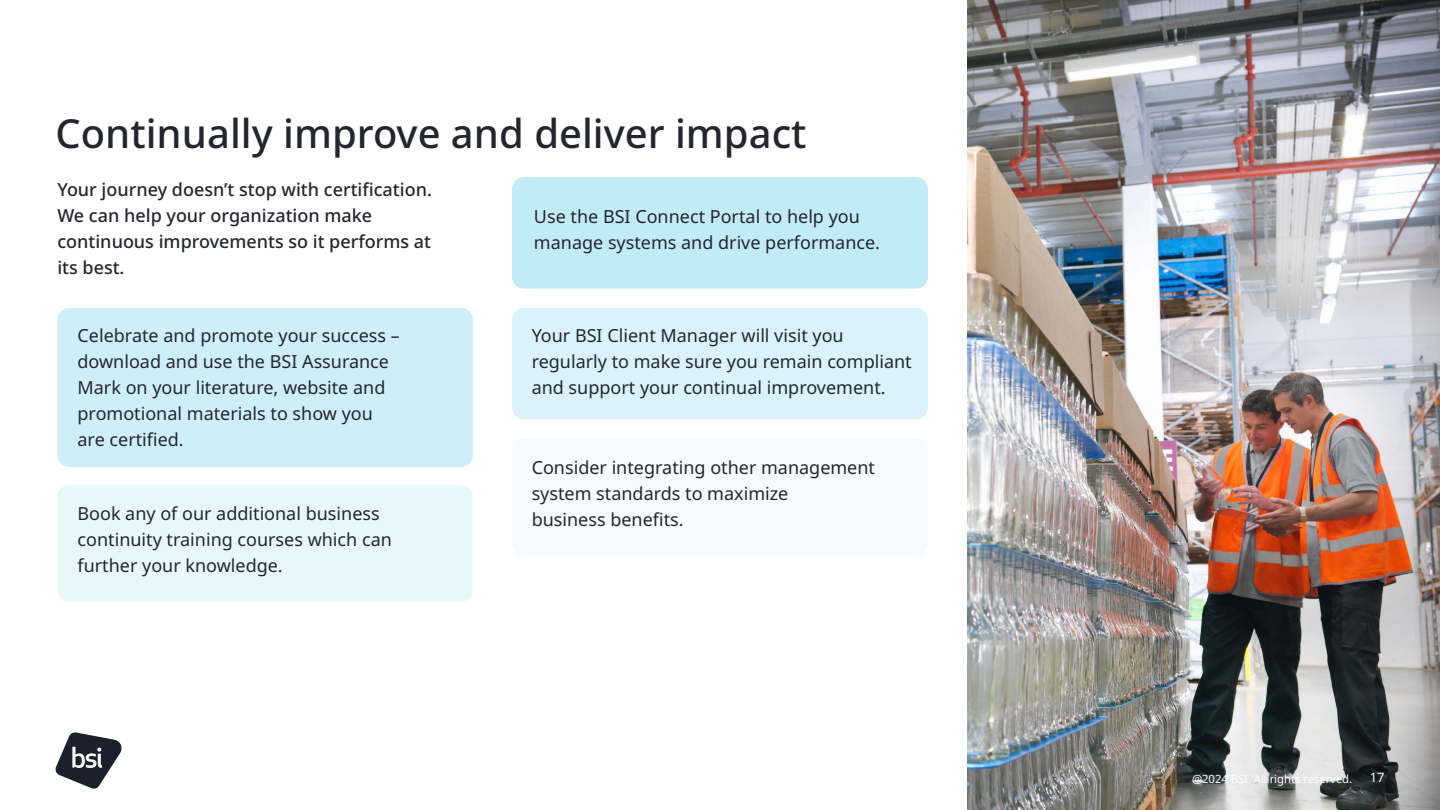
<style>
.page{position:relative;width:1440px;height:810px;background:#fff}
.page>*{position:absolute;margin:0;border:0;box-sizing:border-box;transform-origin:0 0}
.t1{font:500 40px "Noto Sans";color:#24262e}
.t2{font:18px/26px "Noto Sans";color:#24262e}
.t3{font:500 18px/26px "Noto Sans";color:#24262e}
.t4{font:12.9px "Noto Sans";color:#fff}
.t5{font:11.3px "Noto Sans";letter-spacing:-.005em;color:#fff}
</style>
<div class="page">
<svg style="left:56px;top:732px;width:66px;height:57px"></svg>
<img style="left:967px;top:0;width:473px;height:810px">
<div style="left:57px;top:308px;width:416px;height:159px;background:#ceeff9;border-radius:12px"></div>
<div style="left:512px;top:308px;width:416px;height:111px;background:#daf3fa;border-radius:12px"></div>
<div style="left:57px;top:485px;width:416px;height:117px;background:#e7f7fc;border-radius:12px"></div>
<div style="left:512px;top:439px;width:416px;height:116px;background:#f3fbfd;border-radius:12px"></div>
<div style="left:512px;top:177px;width:416px;height:112px;background:#c2ebf8;border-radius:12px"></div>
<h1 class="t1" style="left:56px;top:111px;width:753px">Continually improve and deliver impact</h1>
<p class="t3" style="left:57px;top:177px;width:376px">Your journey doesn’t stop with certification.<br>We can help your organization make continuous improvements so it performs at its best.</p>
<p class="t2" style="left:534px;top:204px;width:348px">Use the BSI Connect Portal to help you manage systems and drive performance.</p>
<p class="t2" style="left:78px;top:323px;width:324px">Celebrate and promote your success – download and use the BSI Assurance<br>Mark on your literature, website and promotional materials to show you are certified.</p>
<p class="t2" style="left:78px;top:501px;width:316px">Book any of our additional business continuity training courses which can further your knowledge.</p>
<p class="t2" style="left:532px;top:322px;width:382px">Your BSI Client Manager will visit you regularly to make sure you remain compliant and support your continual improvement.</p>
<p class="t2" style="left:532px;top:455px;width:345px">Consider integrating other management system standards to maximize<br>business benefits.</p>
<p class="t5" style="left:1192px;top:772px;width:162px">@2024 BSI. All rights reserved.</p>
<p class="t4" style="left:1370px;top:770px;width:16px">17</p>
</div>
